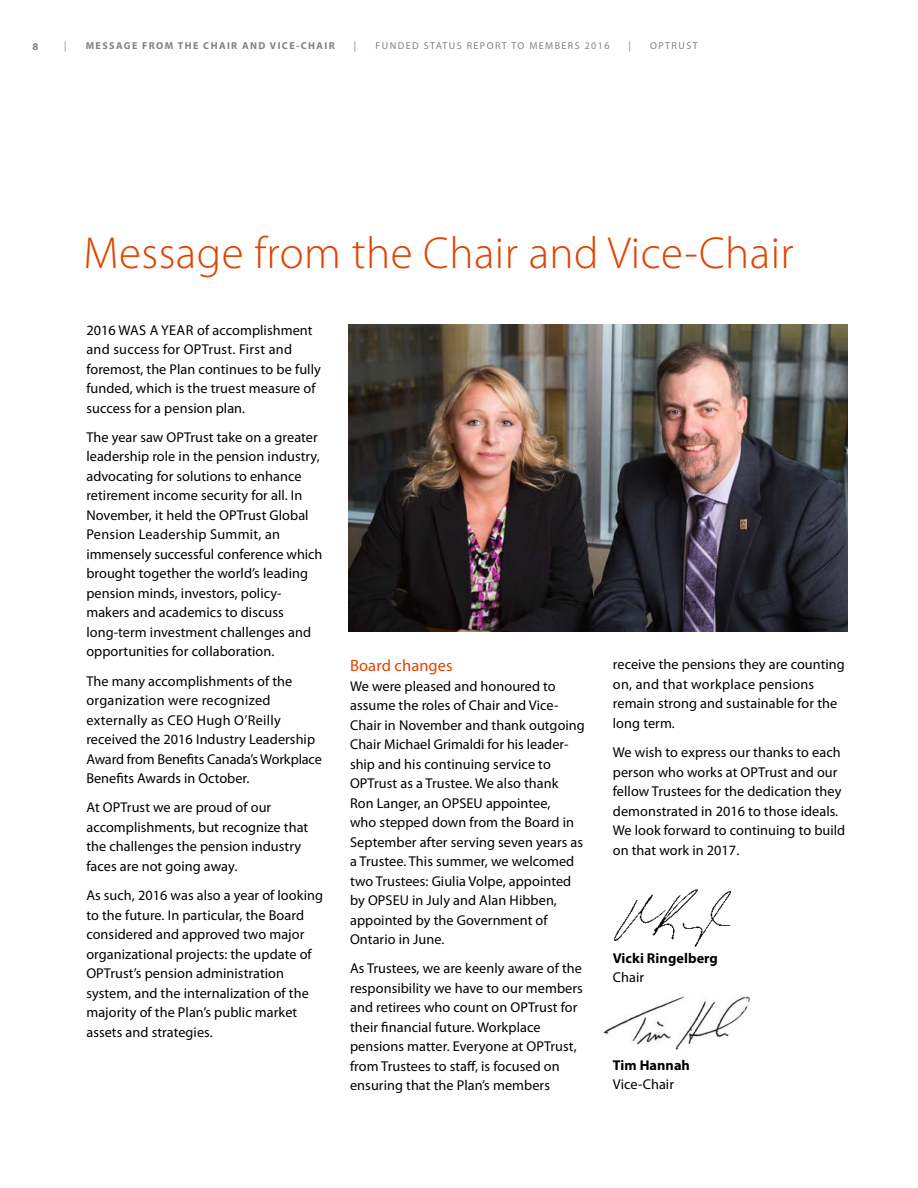
<style>
.page{position:relative;width:918px;height:1188px;background:#fff}
.page>*{position:absolute;margin:0;border:0;box-sizing:border-box;transform-origin:0 0}
.t1{font:300 45px "Myriad Pro";letter-spacing:.01em;color:#e24301}
.t2{font:16.5px "Myriad Pro";letter-spacing:.005em;color:#e24301}
.t3{font:14.25px/19.5px "Myriad Pro";letter-spacing:.005em;color:#000}
.t4{font:700 14.25px "Myriad Pro";letter-spacing:.005em;color:#000}
.t5{font:700 10.5px "Myriad Pro";color:#808285}
.t6{font:10.05px "Myriad Pro";letter-spacing:.14em;color:#808285}
.t7{font:700 10.05px "Myriad Pro";letter-spacing:.14em;color:#808285}
</style>
<div class="page">
<img style="left:614px;top:889px;width:117px;height:58px">
<img style="left:603px;top:996px;width:147px;height:53px">
<img style="left:349px;top:324px;width:498px;height:308px">
<p class="t5" style="left:32px;top:39px;width:7px">8</p>
<p class="t6" style="left:64px;top:40px;width:4px">|</p>
<p class="t7" style="left:86px;top:39px;width:251px">MESSAGE FROM THE CHAIR AND VICE-CHAIR</p>
<p class="t6" style="left:354px;top:40px;width:4px">|</p>
<p class="t6" style="left:375px;top:40px;width:236px">FUNDED STATUS REPORT TO MEMBERS 2016</p>
<p class="t6" style="left:629px;top:40px;width:4px">|</p>
<p class="t6" style="left:650px;top:40px;width:49px">OPTRUST</p>
<h1 class="t1" style="left:83px;top:226px;width:712px">Message from the Chair and Vice-Chair</h1>
<p class="t3" style="left:86px;top:320px;width:236px">2016 WAS A YEAR of accomplishment and success for OPTrust. First and foremost, the Plan continues to be fully funded, which is the truest measure of success for a pension plan.</p>
<p class="t3" style="left:86px;top:427px;width:238px">The year saw OPTrust take on a greater leadership role in the pension industry, advocating for solutions to enhance retirement income security for all. In November, it held the OPTrust Global Pension Leadership Summit, an immensely successful conference which brought together the world’s leading pension minds, investors, policy&shy;makers and academics to discuss long-term investment challenges and opportunities for collaboration.</p>
<p class="t3" style="left:86px;top:671px;width:237px">The many accomplishments of the organization were recognized externally as CEO Hugh O’Reilly received the 2016 Industry Leadership Award from Benefits Canada’s Workplace Benefits Awards in October.</p>
<p class="t3" style="left:86px;top:798px;width:223px">At OPTrust we are proud of our accomplishments, but recognize that the challenges the pension industry faces are not going away.</p>
<p class="t3" style="left:86px;top:885px;width:238px">As such, 2016 was also a year of looking to the future. In particular, the Board considered and approved two major organizational projects: the update of OPTrust’s pension administration system, and the internalization of the majority of the Plan’s public market assets and strategies.</p>
<p class="t2" style="left:350px;top:655px;width:104px">Board changes</p>
<p class="t3" style="left:350px;top:676px;width:236px">We were pleased and honoured to assume the roles of Chair and Vice-Chair in November and thank outgoing Chair Michael Grimaldi for his leader&shy;ship and his continuing service to OPTrust as a Trustee. We also thank Ron Langer, an OPSEU appointee,<br>who stepped down from the Board in September after serving seven years as a Trustee. This summer, we welcomed two Trustees: Giulia Volpe, appointed by OPSEU in July and Alan Hibben, appointed by the Government of Ontario in June.</p>
<p class="t3" style="left:350px;top:959px;width:234px">As Trustees, we are keenly aware of the responsibility we have to our members and retirees who count on OPTrust for their financial future. Workplace pensions matter. Everyone at OPTrust, from Trustees to staff, is focused on ensuring that the Plan’s members</p>
<p class="t3" style="left:613px;top:655px;width:234px">receive the pensions they are counting on, and that workplace pensions remain strong and sustainable for the long term.</p>
<p class="t3" style="left:613px;top:742px;width:234px">We wish to express our thanks to each person who works at OPTrust and our fellow Trustees for the dedication they demonstrated in 2016 to those ideals.<br>We look forward to continuing to build on that work in 2017.</p>
<p class="t4" style="left:613px;top:949px;width:107px">Vicki Ringelberg</p>
<p class="t3" style="left:613px;top:967px;width:33px">Chair</p>
<p class="t4" style="left:613px;top:1056px;width:79px">Tim Hannah</p>
<p class="t3" style="left:613px;top:1075px;width:63px">Vice-Chair</p>
</div>
